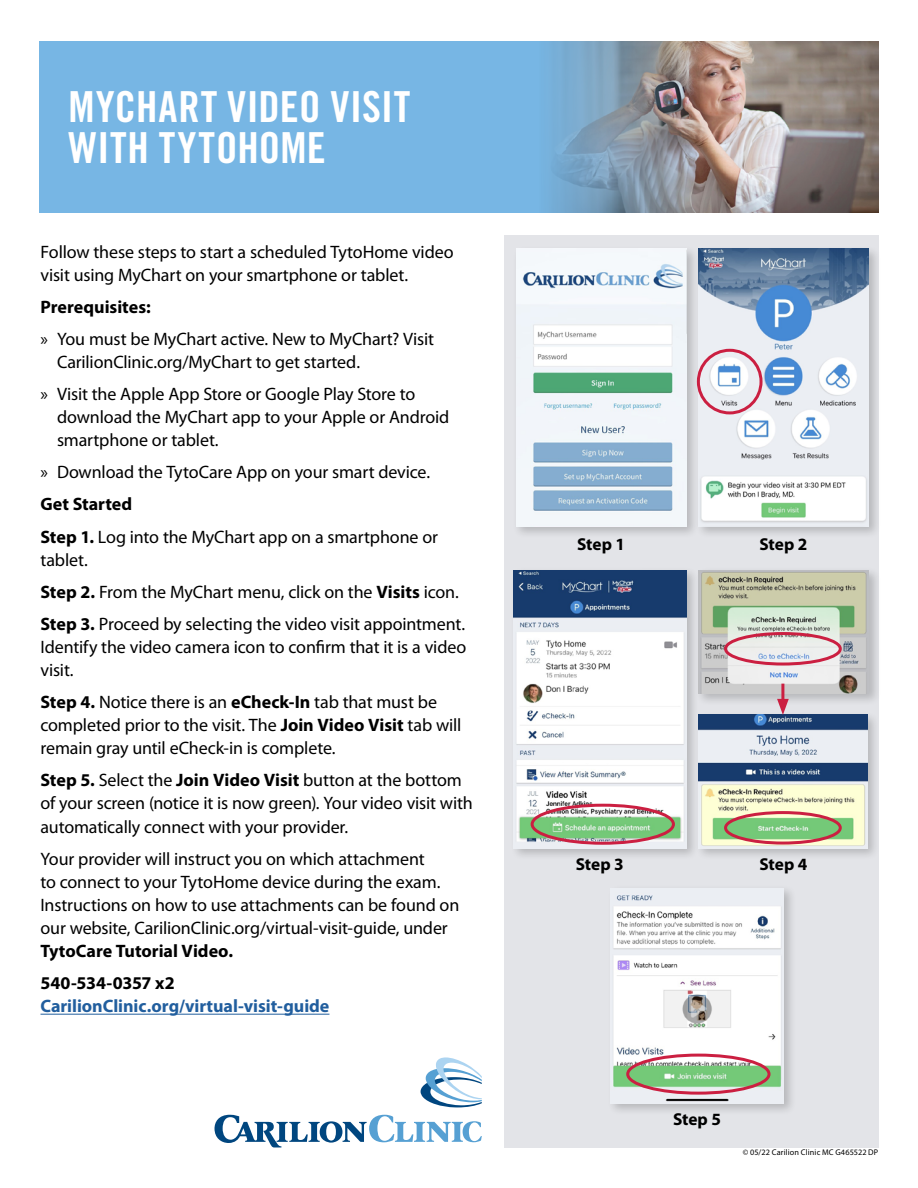
<style>
.page{position:relative;width:918px;height:1188px;background:#fff}
.page>*{position:absolute;margin:0;border:0;box-sizing:border-box;transform-origin:0 0}
.t1{font:42.75px/41.1px "Trade Gothic LT Pro Bd Cn 20";letter-spacing:.015em;color:#fff}
.t2{font:18px/23.1px "Myriad Pro";letter-spacing:-.01em;color:#000}
.t3{font:700 18px/32.1px "Myriad Pro";color:#000}
.t4{font:700 18px "Myriad Pro";color:#215e9e}
.t5{font:700 17.25px "Myriad Pro";color:#000}
.t6{font:8.25px "Myriad Pro";letter-spacing:.015em;color:#000}
.s1{font-weight:700}
</style>
<div class="page">
<div style="left:504px;top:235px;width:374px;height:913px;background:#e3e4e8"></div>
<hr style="left:40px;top:1014px;width:289px;height:1px;background:#215e9e">
<svg style="left:421px;top:1057px;width:61px;height:50px"></svg>
<svg style="left:214px;top:1115px;width:268px;height:33px"></svg>
<div style="left:40px;top:41px;width:838px;height:172px;background:#77b6e4"></div>
<img style="left:549px;top:41px;width:329px;height:172px">
<div style="left:513px;top:245px;width:186px;height:294px;background:#000;opacity:.2"></div>
<img style="left:516px;top:248px;width:170px;height:278px">
<div style="left:695px;top:245px;width:186px;height:294px;background:#000;opacity:.2"></div>
<img style="left:698px;top:248px;width:170px;height:278px">
<div style="left:510px;top:567px;width:189px;height:294px;background:#000;opacity:.2"></div>
<img style="left:514px;top:570px;width:172px;height:193px">
<img style="left:514px;top:763px;width:172px;height:85px">
<div style="left:697px;top:349px;width:66px;height:65px;border:3px solid #cb1f41;border-radius:50%"></div>
<div style="left:695px;top:567px;width:186px;height:139px;background:#000;opacity:.2"></div>
<img style="left:698px;top:570px;width:171px;height:123px">
<div style="left:695px;top:711px;width:185px;height:150px;background:#000;opacity:.2"></div>
<img style="left:698px;top:715px;width:169px;height:133px">
<hr style="left:781px;top:684px;width:3px;height:21px;background:#cb1f41">
<svg style="left:777px;top:699px;width:12px;height:16px"></svg>
<div style="left:607px;top:884px;width:189px;height:232px;background:#000;opacity:.2"></div>
<img style="left:611px;top:888px;width:173px;height:215px">
<div style="left:724px;top:811px;width:118px;height:34px;border:3px solid #cb1f41;border-radius:50%"></div>
<div style="left:724px;top:632px;width:118px;height:34px;border:3px solid #cb1f41;border-radius:50%"></div>
<div style="left:531px;top:804px;width:144px;height:41px;border:3px solid #cb1f41;border-radius:50%"></div>
<div style="left:626px;top:1054px;width:145px;height:41px;border:3px solid #cb1f41;border-radius:50%"></div>
<h1 class="t1" style="left:69px;top:86px;width:343px">MYCHART VIDEO VISIT<br>WITH TYTOHOME</h1>
<p class="t2" style="left:40px;top:240px;width:415px">Follow these steps to start a scheduled TytoHome video visit using MyChart on your smartphone or tablet.</p>
<p class="t3" style="left:40px;top:290px;width:112px">Prerequisites:</p>
<p class="t2" style="left:57px;top:327px;width:379px;text-indent:-17px">» You must be MyChart active. New to MyChart? Visit<br>CarilionClinic.org/MyChart to get started.</p>
<p class="t2" style="left:57px;top:382px;width:394px;text-indent:-17px">» Visit the Apple App Store or Google Play Store to download the MyChart app to your Apple or Android smartphone or tablet.</p>
<p class="t2" style="left:40px;top:460px;width:391px">» Download the TytoCare App on your smart device.</p>
<p class="t2" style="left:40px;top:488px;width:399px;line-height:32.1px"><span class="s1">Get Started<br>Step 1.</span> Log into the MyChart app on a smartphone or</p>
<p class="t2" style="left:40px;top:543px;width:426px;line-height:32.1px">tablet.<br><span class="s1">Step 2.</span> From the MyChart menu, click on the <span class="s1">Visits</span> icon.<br><span class="s1">Step 3.</span> Proceed by selecting the video visit appointment.</p>
<p class="t2" style="left:40px;top:635px;width:427px">Identify the video camera icon to confirm that it is a video visit.</p>
<p class="t2" style="left:40px;top:690px;width:423px"><span class="s1">Step 4.</span> Notice there is an <span class="s1">eCheck-In</span> tab that must be completed prior to the visit. The <span class="s1">Join Video Visit</span> tab will remain gray until eCheck-in is complete.</p>
<p class="t2" style="left:40px;top:768px;width:434px"><span class="s1">Step 5.</span> Select the <span class="s1">Join Video Visit</span> button at the bottom of your screen (notice it is now green). Your video visit with automatically connect with your provider.</p>
<p class="t2" style="left:40px;top:847px;width:420px">Your provider will instruct you on which attachment<br>to connect to your TytoHome device during the exam.<br>Instructions on how to use attachments can be found on our website, CarilionClinic.org/virtual-visit-guide, under</p>
<p class="t3" style="left:40px;top:934px;width:194px">TytoCare Tutorial Video.<br>540-534-0357 x2</p>
<p class="t4" style="left:40px;top:994px;width:290px">CarilionClinic.org/virtual-visit-guide</p>
<p class="t5" style="left:577px;top:533px;width:49px">Step 1</p>
<p class="t5" style="left:760px;top:533px;width:49px">Step 2</p>
<p class="t5" style="left:576px;top:853px;width:49px">Step 3</p>
<p class="t5" style="left:759px;top:853px;width:49px">Step 4</p>
<p class="t5" style="left:673px;top:1108px;width:49px">Step 5</p>
<p class="t6" style="left:743px;top:1147px;width:137px">© 05/22 Carilion Clinic MC G465522 DP</p>
</div>
